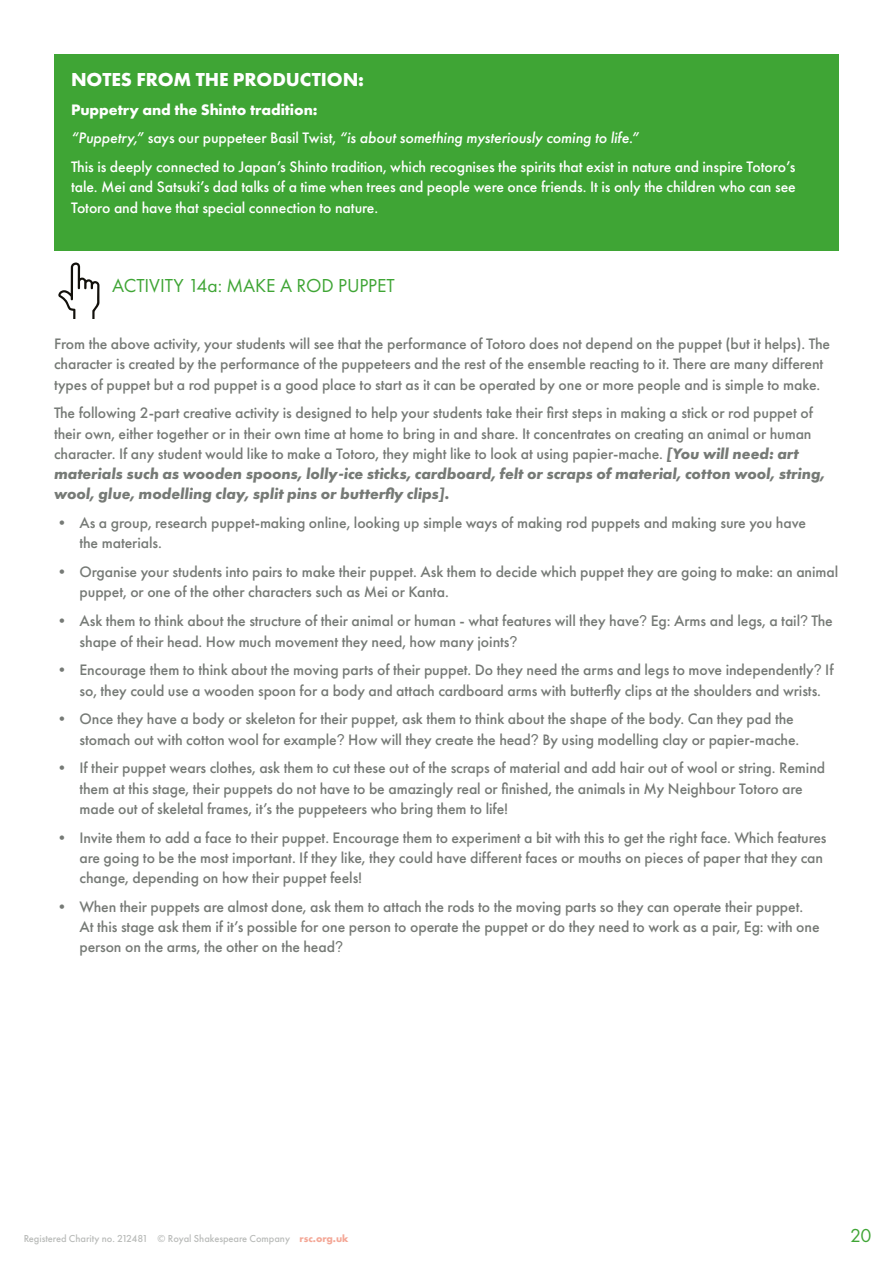
<style>
.page{position:relative;width:893px;height:1263px;background:#fff}
.page>*{position:absolute;margin:0;border:0;box-sizing:border-box;transform-origin:0 0}
.SUBHEAD{font:19.5px "Futura PT";letter-spacing:-.005em;color:#3fa535}
.t1{font:700 19.5px "Futura PT";letter-spacing:-.005em;color:#fff}
.Body_Text{font:500 15.75px/20.2px "Futura PT";letter-spacing:-.005em;color:#767a76}
.Body_Text-2{font:500 15.75px/20.2px "Futura PT";letter-spacing:-.005em;color:#fff;text-align:justify}
.Body_Text-3{font:italic 500 15.75px "Futura PT";letter-spacing:-.005em;color:#fff}
.Body_Text-4{font:700 15.75px "Futura PT";letter-spacing:-.005em;color:#fff}
.t2{font:500 10.5px "Futura PT";letter-spacing:-.005em;color:#767a76}
.s1{font-style:normal}
.s2{font-weight:700;font-style:italic}
.s3{font-family:"Malter Sans Regular Demo";font-weight:400;font-size:14.25px}
.s4{font-weight:700;color:#e94f2d}
</style>
<div class="page">
<div style="left:54px;top:54px;width:785px;height:197px;background:#3fa535"></div>
<svg style="left:58px;top:262px;width:41px;height:57px"></svg>
<p class="t1" style="left:71px;top:67px;width:295px">NOTES FROM THE PRODUCTION:</p>
<p class="Body_Text-4" style="left:71px;top:99px;width:248px">Puppetry and the Shinto tradition:</p>
<p class="Body_Text-3" style="left:71px;top:128px;width:570px">“Puppetry,” <span class="s1">says our puppeteer Basil Twist,</span> “is about something mysteriously coming to life.”</p>
<p class="Body_Text-2" style="left:71px;top:157px;width:726px">This is deeply connected to Japan’s Shinto tradition, which recognises the spirits that exist in nature and inspire Totoro’s tale. Mei and Satsuki’s dad talks of a time when trees and people were once friends. It is only the children who can see Totoro and have that special connection to nature.</p>
<p class="SUBHEAD" style="left:112px;top:274px;width:284px">ACTIVITY 14a: MAKE A ROD PUPPET</p>
<p class="Body_Text" style="left:54px;top:334px;width:778px">From the above activity, your students will see that the performance of Totoro does not depend on the puppet (but it helps). The character is created by the performance of the puppeteers and the rest of the ensemble reacting to it. There are many different types of puppet but a rod puppet is a good place to start as it can be operated by one or more people and is simple to make.</p>
<p class="Body_Text" style="left:54px;top:403px;width:773px">The following 2-part creative activity is designed to help your students take their first steps in making a stick or rod puppet of their own, either together or in their own time at home to bring in and share. It concentrates on creating an animal or human character. If any student would like to make a Totoro, they might like to look at using papier-mache. <span class="s2">[You will need: art materials such as wooden spoons, lolly-ice sticks, cardboard, felt or scraps of material, cotton wool, string, wool, glue, modelling clay, split pins or butterfly clips].</span></p>
<p class="Body_Text" style="left:80px;top:513px;width:728px;text-indent:-26px">• As a group, research puppet-making online, looking up simple ways of making rod puppets and making sure you have the materials.</p>
<p class="Body_Text" style="left:80px;top:562px;width:760px;text-indent:-26px">• Organise your students into pairs to make their puppet. Ask them to decide which puppet they are going to make: an animal puppet, or one of the other characters such as Mei or Kanta.</p>
<p class="Body_Text" style="left:80px;top:611px;width:755px;text-indent:-26px">• Ask them to think about the structure of their animal or human - what features will they have<span class="s3">?</span> Eg: Arms and legs, a tail<span class="s3">?</span> The shape of their head. How much movement they need, how many joints<span class="s3">?</span></p>
<p class="Body_Text" style="left:80px;top:660px;width:755px;text-indent:-26px">• Encourage them to think about the moving parts of their puppet. Do they need the arms and legs to move independently<span class="s3">?</span> If so, they could use a wooden spoon for a body and attach cardboard arms with butterfly clips at the shoulders and wrists.</p>
<p class="Body_Text" style="left:80px;top:709px;width:721px;text-indent:-26px">• Once they have a body or skeleton for their puppet, ask them to think about the shape of the body. Can they pad the stomach out with cotton wool for example<span class="s3">?</span> How will they create the head<span class="s3">?</span> By using modelling clay or papier-mache.</p>
<p class="Body_Text" style="left:80px;top:758px;width:747px;text-indent:-26px">• If their puppet wears clothes, ask them to cut these out of the scraps of material and add hair out of wool or string. Remind them at this stage, their puppets do not have to be amazingly real or finished, the animals in My Neighbour Totoro are made out of skeletal frames, it’s the puppeteers who bring them to life!</p>
<p class="Body_Text" style="left:80px;top:827px;width:749px;text-indent:-26px">• Invite them to add a face to their puppet. Encourage them to experiment a bit with this to get the right face. Which features are going to be the most important. If they like, they could have different faces or mouths on pieces of paper that they can change, depending on how their puppet feels!</p>
<p class="Body_Text" style="left:80px;top:896px;width:742px;text-indent:-26px">• When their puppets are almost done, ask them to attach the rods to the moving parts so they can operate their puppet.<br>At this stage ask them if it’s possible for one person to operate the puppet or do they need to work as a pair, Eg: with one person on the arms, the other on the head<span class="s3">?</span></p>
<p class="t2" style="left:23px;top:1232px;width:327px">Registered Charity no. 212481 © Royal Shakespeare Company <span class="s4">rsc.org.uk</span></p>
<p class="SUBHEAD" style="left:850px;top:1224px;width:23px">20</p>
</div>
